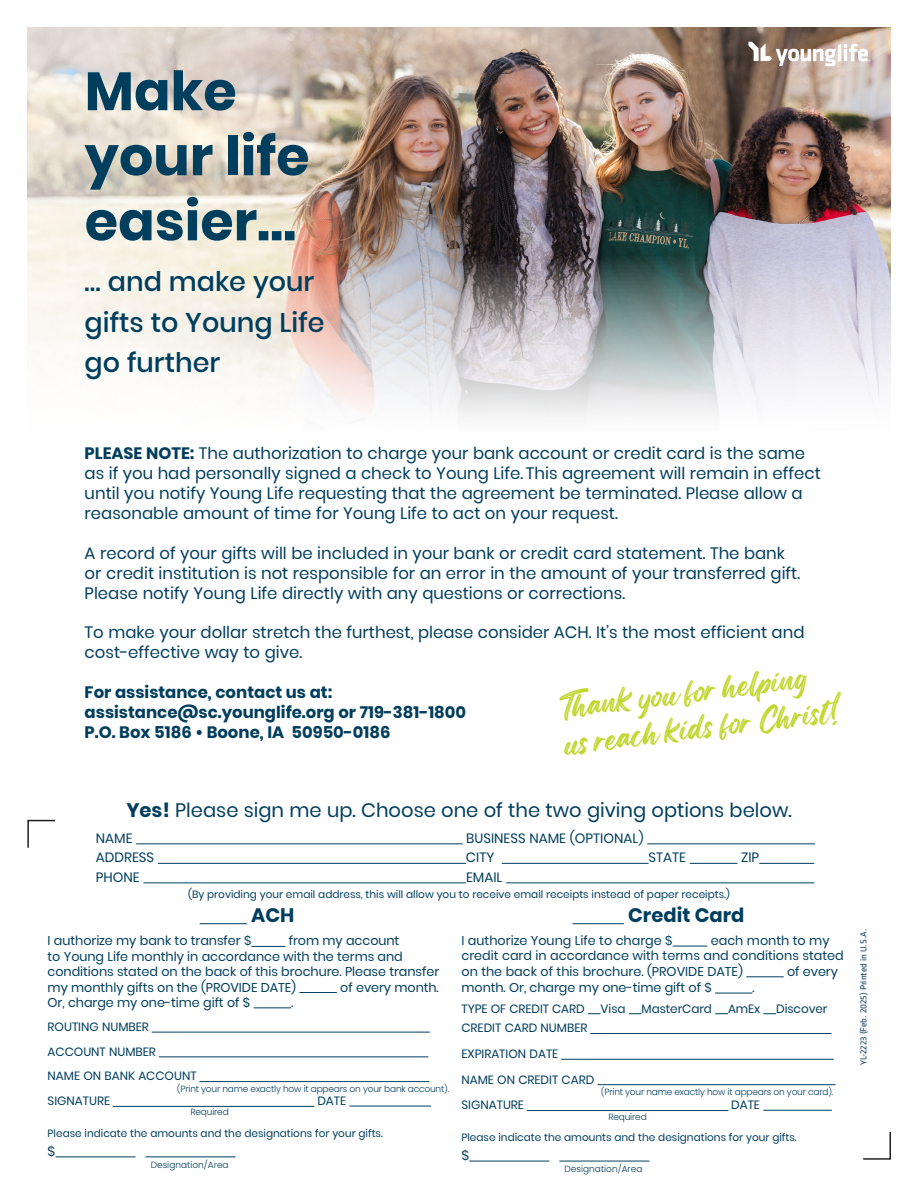
<style>
.page{position:relative;width:918px;height:1188px;background:#fff}
.page>*{position:absolute;margin:0;border:0;box-sizing:border-box;transform-origin:0 0}
.t1{font:700 54px/65.1px "Poppins";color:#003e5e}
.t2{font:29.55px/36.8px "Regular Brush";color:#c1d72f}
.t3{font:500 27px/40.5px "Poppins";color:#003e5e}
.t4{font:19.5px "Poppins";color:#003e5e}
.t5{font:700 19.5px "Poppins";color:#003e5e}
.t6{font:16.5px/20px "Poppins";color:#003e5e}
.t7{font:700 16.5px/20px "Poppins";color:#003e5e}
.t8{font:13.5px "Poppins";color:#003e5e}
.t9{font:12.75px/15.3px "Poppins";letter-spacing:-.005em;color:#003e5e}
.t10{font:12px "Poppins";color:#003e5e}
.t11{font:10.5px "Poppins";color:#003e5e}
.t12{font:300 9px "Poppins";letter-spacing:-.02em;color:#003e5e}
.t13{font:9px "Klavika";color:#003e5e}
.t14{font:300 9px "Poppins";color:#003e5e}
.s1{font-weight:700}
</style>
<div class="page">
<img style="left:362px;top:27px;width:529px;height:390px">
<svg style="left:27px;top:27px;width:335px;height:385px"></svg>
<svg style="left:748px;top:42px;width:122px;height:24px"></svg>
<hr style="left:136px;top:844px;width:327px;height:1px;background:#003e5e">
<hr style="left:647px;top:844px;width:169px;height:1px;background:#003e5e">
<hr style="left:158px;top:863px;width:308px;height:1px;background:#003e5e">
<hr style="left:502px;top:863px;width:147px;height:1px;background:#003e5e">
<hr style="left:690px;top:863px;width:47px;height:1px;background:#003e5e">
<hr style="left:759px;top:863px;width:55px;height:1px;background:#003e5e">
<hr style="left:143px;top:883px;width:323px;height:1px;background:#003e5e">
<hr style="left:506px;top:883px;width:308px;height:1px;background:#003e5e">
<hr style="left:200px;top:923px;width:47px;height:1px;background:#003e5e">
<hr style="left:251px;top:946px;width:34px;height:1px;background:#003e5e">
<hr style="left:299px;top:992px;width:38px;height:1px;background:#003e5e">
<hr style="left:254px;top:1008px;width:37px;height:1px;background:#003e5e">
<hr style="left:152px;top:1032px;width:278px;height:1px;background:#003e5e">
<hr style="left:159px;top:1057px;width:269px;height:1px;background:#003e5e">
<hr style="left:199px;top:1081px;width:230px;height:1px;background:#003e5e">
<hr style="left:113px;top:1106px;width:201px;height:1px;background:#003e5e">
<hr style="left:349px;top:1106px;width:82px;height:1px;background:#003e5e">
<hr style="left:55px;top:1157px;width:81px;height:1px;background:#003e5e">
<hr style="left:146px;top:1157px;width:90px;height:1px;background:#003e5e">
<hr style="left:572px;top:923px;width:52px;height:1px;background:#003e5e">
<hr style="left:673px;top:946px;width:34px;height:1px;background:#003e5e">
<hr style="left:746px;top:976px;width:38px;height:1px;background:#003e5e">
<hr style="left:715px;top:993px;width:38px;height:1px;background:#003e5e">
<svg style="left:588px;top:1013px;width:13px;height:1px"></svg>
<svg style="left:629px;top:1013px;width:13px;height:1px"></svg>
<svg style="left:715px;top:1013px;width:13px;height:1px"></svg>
<svg style="left:763px;top:1013px;width:13px;height:1px"></svg>
<hr style="left:590px;top:1033px;width:242px;height:1px;background:#003e5e">
<hr style="left:561px;top:1059px;width:273px;height:1px;background:#003e5e">
<hr style="left:598px;top:1084px;width:238px;height:1px;background:#003e5e">
<hr style="left:527px;top:1110px;width:201px;height:1px;background:#003e5e">
<hr style="left:763px;top:1110px;width:69px;height:1px;background:#003e5e">
<hr style="left:469px;top:1161px;width:80px;height:1px;background:#003e5e">
<hr style="left:559px;top:1161px;width:90px;height:1px;background:#003e5e">
<svg style="left:27px;top:819px;width:29px;height:29px"></svg>
<svg style="left:863px;top:1131px;width:28px;height:29px"></svg>
<div style="left:815px;top:836px;width:13px;height:57px;background:#fff"></div>
<p class="t1" style="left:85px;top:59px;width:226px">Make your life easier…</p>
<p class="t3" style="left:85px;top:261px;width:241px">… and make your gifts to Young Life go further</p>
<p class="t6" style="left:85px;top:444px;width:738px"><span class="s1">PLEASE NOTE:</span> The authorization to charge your bank account or credit card is the same as if you had personally signed a check to Young Life. This agreement will remain in effect until you notify Young Life requesting that the agreement be terminated. Please allow a reasonable amount of time for Young Life to act on your request.</p>
<p class="t6" style="left:85px;top:543px;width:717px">A record of your gifts will be included in your bank or credit card statement. The bank or credit institution is not responsible for an error in the amount of your transferred gift.<br>Please notify Young Life directly with any questions or corrections.</p>
<p class="t6" style="left:85px;top:623px;width:721px">To make your dollar stretch the furthest, please consider ACH. It’s the most efficient and cost-effective way to give.</p>
<p class="t7" style="left:85px;top:682px;width:383px">For assistance, contact us at: assistance@sc.younglife.org or 719-381-1800<br>P.O. Box 5186 • Boone, IA 50950-0186</p>
<p class="t2" style="left:558px;top:689px;width:284px;rotate:-7deg">Thank you for helping<br>us reach kids for Christ!</p>
<p class="t4" style="left:126px;top:798px;width:667px"><span class="s1">Yes!</span> Please sign me up. Choose one of the two giving options below.</p>
<p class="t8" style="left:96px;top:830px;width:38px">NAME</p>
<p class="t8" style="left:466px;top:830px;width:179px">BUSINESS NAME (OPTIONAL)</p>
<p class="t8" style="left:96px;top:850px;width:60px">ADDRESS</p>
<p class="t8" style="left:466px;top:850px;width:30px">CITY</p>
<p class="t8" style="left:649px;top:850px;width:39px">STATE</p>
<p class="t8" style="left:741px;top:850px;width:20px">ZIP</p>
<p class="t8" style="left:96px;top:869px;width:45px">PHONE</p>
<p class="t8" style="left:466px;top:869px;width:38px">EMAIL</p>
<p class="t11" style="left:188px;top:889px;width:543px">(By providing your email address, this will allow you to receive email receipts instead of paper receipts.)</p>
<p class="t5" style="left:251px;top:904px;width:45px">ACH</p>
<p class="t9" style="left:48px;top:933px;width:205px">I authorize my bank to transfer $</p>
<p class="t9" style="left:48px;top:933px;width:393px;text-indent:241px">from my account<br>to Young Life monthly in accordance with the terms and conditions stated on the back of this brochure. Please transfer my monthly gifts on the (PROVIDE DATE)</p>
<p class="t9" style="left:340px;top:979px;width:100px">of every month.</p>
<p class="t9" style="left:48px;top:995px;width:204px">Or, charge my one-time gift of $</p>
<p class="t9" style="left:291px;top:995px;width:4px">.</p>
<p class="t10" style="left:48px;top:1020px;width:103px">ROUTING NUMBER</p>
<p class="t10" style="left:48px;top:1044px;width:110px">ACCOUNT NUMBER</p>
<p class="t10" style="left:48px;top:1069px;width:151px">NAME ON BANK ACCOUNT</p>
<p class="t10" style="left:48px;top:1094px;width:64px">SIGNATURE</p>
<p class="t10" style="left:317px;top:1094px;width:30px">DATE</p>
<p class="t11" style="left:48px;top:1127px;width:337px">Please indicate the amounts and the designations for your gifts.</p>
<p class="t8" style="left:48px;top:1143px;width:9px">$</p>
<p class="t14" style="left:151px;top:1159px;width:79px">Designation/Area</p>
<p class="t12" style="left:177px;top:1083px;width:274px">(Print your name exactly how it appears on your bank account).</p>
<p class="t12" style="left:190px;top:1107px;width:40px">Required</p>
<p class="t5" style="left:628px;top:904px;width:118px">Credit Card</p>
<p class="t9" style="left:461px;top:933px;width:213px">I authorize Young Life to charge $</p>
<p class="t9" style="left:461px;top:933px;width:384px;text-indent:249px">each month to my credit card in accordance with terms and conditions stated on the back of this brochure. (PROVIDE DATE)</p>
<p class="t9" style="left:787px;top:964px;width:52px">of every</p>
<p class="t9" style="left:461px;top:980px;width:252px">month. Or, charge my one-time gift of $</p>
<p class="t9" style="left:753px;top:980px;width:4px">.</p>
<p class="t10" style="left:461px;top:1002px;width:125px">TYPE OF CREDIT CARD</p>
<p class="t10" style="left:601px;top:1002px;width:26px">Visa</p>
<p class="t10" style="left:642px;top:1002px;width:72px">MasterCard</p>
<p class="t10" style="left:728px;top:1002px;width:34px">AmEx</p>
<p class="t10" style="left:776px;top:1002px;width:53px">Discover</p>
<p class="t10" style="left:461px;top:1021px;width:127px">CREDIT CARD NUMBER</p>
<p class="t10" style="left:461px;top:1047px;width:98px">EXPIRATION DATE</p>
<p class="t10" style="left:461px;top:1073px;width:134px">NAME ON CREDIT CARD</p>
<p class="t10" style="left:461px;top:1098px;width:64px">SIGNATURE</p>
<p class="t10" style="left:731px;top:1098px;width:30px">DATE</p>
<p class="t11" style="left:461px;top:1131px;width:337px">Please indicate the amounts and the designations for your gifts.</p>
<p class="t8" style="left:461px;top:1147px;width:9px">$</p>
<p class="t14" style="left:565px;top:1164px;width:79px">Designation/Area</p>
<p class="t12" style="left:601px;top:1086px;width:234px">(Print your name exactly how it appears on your card).</p>
<p class="t12" style="left:608px;top:1112px;width:40px">Required</p>
<p class="t13" style="left:858px;top:1065px;width:138px;rotate:-90deg">YL-2223 (Feb. 2025) Printed in U.S.A.</p>
</div>
